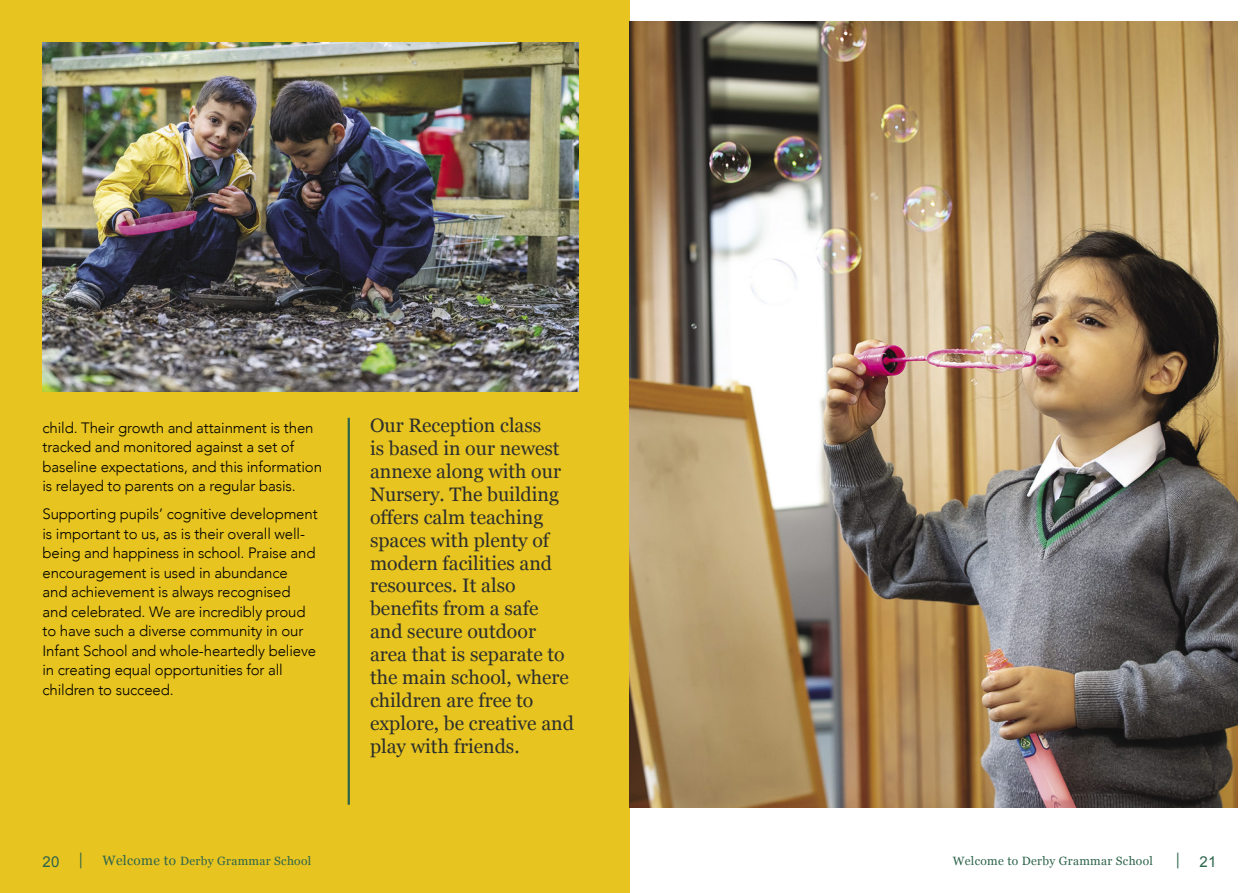
<style>
.page{position:relative;width:1259px;height:893px;background:#fff}
.page>*{position:absolute;margin:0;border:0;box-sizing:border-box;transform-origin:0 0}
.t1{font:19.5px/22.8px "Georgia";color:#2d2f2c}
.t2{font:300 15px/19.5px "Avenir";letter-spacing:-.01em;color:#000}
.t3{font:15px "Arial";color:#2e654b}
.t4{font:12px "Georgia";letter-spacing:.025em;color:#2e654b}
.s1{font-family:"Georgia";font-size:16.5px}
.s2{font-size:13.5px}
</style>
<div class="page">
<div style="left:0;top:0;width:629px;height:893px;background:#e7c420"></div>
<img style="left:629px;top:21px;width:608px;height:787px">
<img style="left:43px;top:43px;width:535px;height:348px">
<hr style="left:348px;top:418px;width:2px;height:387px;background:#2e654b">
<p class="t2" style="left:43px;top:418px;width:281px">child. Their growth and attainment is then tracked and monitored against a set of baseline expectations, and this information is relayed to parents on a regular basis.</p>
<p class="t2" style="left:43px;top:504px;width:277px">Supporting pupils’ cognitive development is important to us, as is their overall well&shy;being and happiness in school. Praise and encouragement is used in abundance<br>and achievement is always recognised and celebrated. We are incredibly proud to have such a diverse community in our Infant School and whole-heartedly believe in creating equal opportunities for all children to succeed.</p>
<p class="t1" style="left:370px;top:413px;width:205px">Our Reception class<br>is based in our newest annexe along with our<br>Nursery. The building offers calm teaching spaces with plenty of modern facilities and resources. It also benefits from a safe and secure outdoor area that is separate to the main school, where children are free to explore, be creative and play with friends.</p>
<p class="t3" style="left:43px;top:852px;width:43px">20 <span class="s1">|</span></p>
<p class="t4" style="left:102px;top:852px;width:210px"><span class="s2">Welcome to</span> Derby Grammar School</p>
<p class="t4" style="left:953px;top:852px;width:202px">Welcome to Derby Grammar School</p>
<p class="t3" style="left:1174px;top:852px;width:43px"><span class="s1">|</span> 21</p>
</div>
